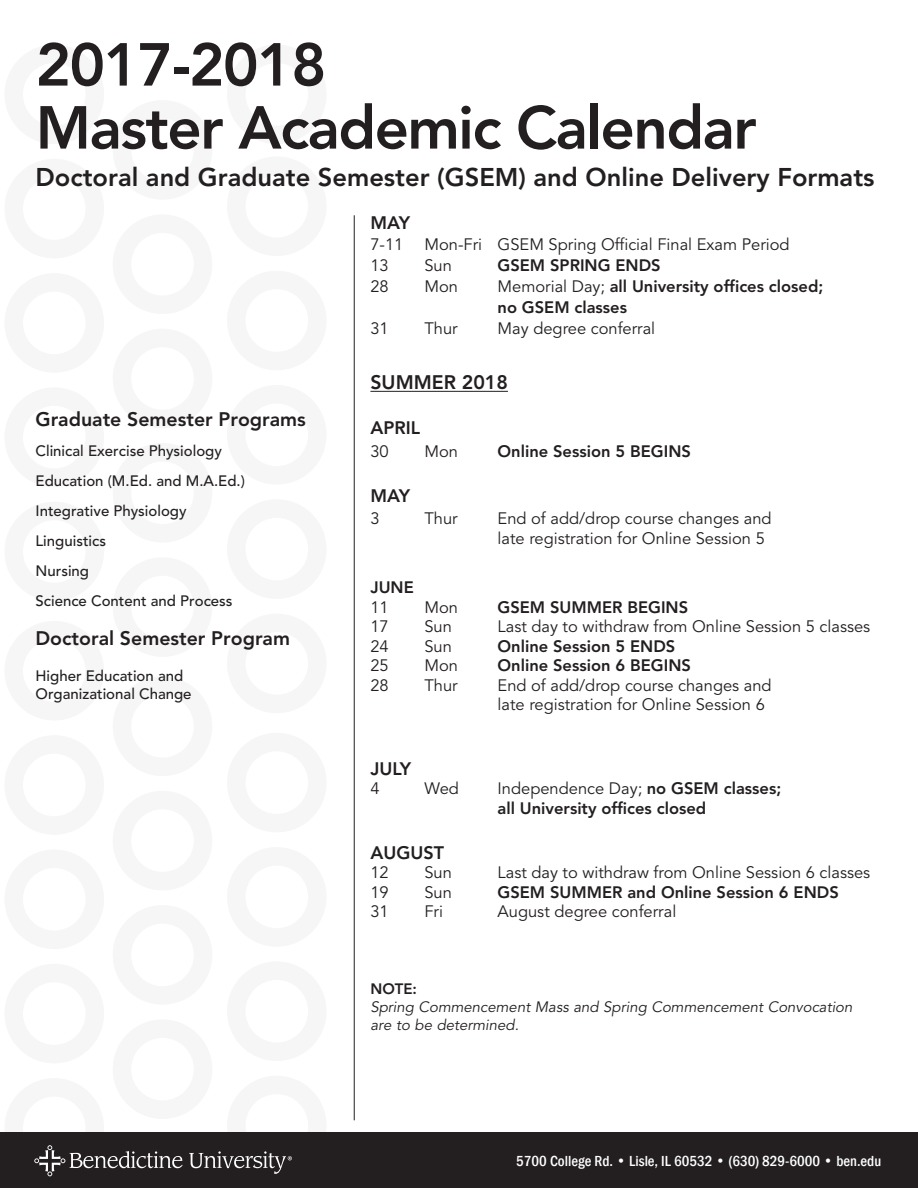
<style>
.page{position:relative;width:918px;height:1188px;background:#fff}
.page>*{position:absolute;margin:0;border:0;box-sizing:border-box;transform-origin:0 0}
.t1{font:800 60px "Avenir LT Std";letter-spacing:-.025em;color:#231f20}
.t2{font:800 25.5px "Avenir LT Std";color:#231f20}
.Dates{font:800 19.5px "Avenir LT Std";color:#231f20}
.Dates-2{font:800 18px "Avenir LT Std";color:#231f20}
.Dates-3{font:16.5px/19.5px "Avenir LT Std";color:#231f20}
.Dates-4{font:800 16.5px/19.5px "Avenir LT Std";color:#231f20}
.t3{font:500 15px/18px "Avenir LT Std";color:#231f20}
.t4{font:italic 15px/18px "Avenir LT Std";color:#231f20}
.t5{font:500 condensed 15px "Franklin Gothic";color:#fff}
.t6{font:800 15px "Avenir LT Std";color:#231f20}
.s1{font-weight:400}
</style>
<div class="page">
<div style="left:0;top:1132px;width:918px;height:56px;background:#231f20"></div>
<svg style="left:34px;top:1145px;width:258px;height:31px"></svg>
<hr style="left:354px;top:215px;width:1px;height:905px;background:#231f20">
<hr style="left:370px;top:391px;width:138px;height:1px;background:#231f20">
<p class="t1" style="left:36px;top:29px;width:293px">2017-2018</p>
<p class="t1" style="left:36px;top:92px;width:723px">Master Academic Calendar</p>
<p class="t2" style="left:36px;top:162px;width:841px">Doctoral and Graduate Semester (GSEM) and Online Delivery Formats</p>
<p class="Dates" style="left:36px;top:407px;width:272px">Graduate Semester Programs</p>
<p class="t3" style="left:36px;top:442px;width:188px">Clinical Exercise Physiology</p>
<p class="t3" style="left:36px;top:472px;width:211px">Education (M.Ed. and M.A.Ed.)</p>
<p class="t3" style="left:36px;top:502px;width:153px">Integrative Physiology</p>
<p class="t3" style="left:36px;top:532px;width:72px">Linguistics</p>
<p class="t3" style="left:36px;top:562px;width:55px">Nursing</p>
<p class="t3" style="left:36px;top:592px;width:199px">Science Content and Process</p>
<p class="Dates" style="left:36px;top:626px;width:256px">Doctoral Semester Program</p>
<p class="t3" style="left:36px;top:667px;width:158px">Higher Education and<br>Organizational Change</p>
<p class="Dates-2" style="left:370px;top:212px;width:41px">MAY</p>
<p class="Dates-3" style="left:370px;top:235px;width:35px">7-11</p>
<p class="Dates-3" style="left:424px;top:235px;width:367px">Mon-Fri GSEM Spring Official Final Exam Period</p>
<p class="Dates-3" style="left:370px;top:256px;width:20px">13</p>
<p class="Dates-3" style="left:424px;top:256px;width:29px">Sun</p>
<p class="Dates-4" style="left:498px;top:255px;width:165px">GSEM SPRING ENDS</p>
<p class="Dates-3" style="left:370px;top:277px;width:20px">28</p>
<p class="Dates-3" style="left:424px;top:277px;width:35px">Mon</p>
<p class="Dates-4" style="left:498px;top:276px;width:327px"><span class="s1">Memorial Day;</span> all University offices closed;</p>
<p class="Dates-4" style="left:498px;top:297px;width:131px">no GSEM classes</p>
<p class="Dates-3" style="left:370px;top:319px;width:20px">31</p>
<p class="Dates-3" style="left:424px;top:319px;width:35px">Thur</p>
<p class="Dates-3" style="left:498px;top:319px;width:159px">May degree conferral</p>
<p class="Dates" style="left:370px;top:371px;width:139px">SUMMER 2018</p>
<p class="Dates-2" style="left:370px;top:417px;width:51px">APRIL</p>
<p class="Dates-3" style="left:370px;top:442px;width:20px">30</p>
<p class="Dates-3" style="left:424px;top:442px;width:35px">Mon</p>
<p class="Dates-4" style="left:498px;top:441px;width:195px">Online Session 5 BEGINS</p>
<p class="Dates-2" style="left:370px;top:485px;width:41px">MAY</p>
<p class="Dates-3" style="left:370px;top:509px;width:11px">3</p>
<p class="Dates-3" style="left:424px;top:509px;width:35px">Thur</p>
<p class="Dates-3" style="left:498px;top:509px;width:276px">End of add/drop course changes and late registration for Online Session 5</p>
<p class="Dates-4" style="left:370px;top:578px;width:45px">JUNE</p>
<p class="Dates-3" style="left:370px;top:598px;width:20px">11</p>
<p class="Dates-3" style="left:424px;top:598px;width:35px">Mon</p>
<p class="Dates-4" style="left:498px;top:597px;width:192px">GSEM SUMMER BEGINS</p>
<p class="Dates-3" style="left:370px;top:617px;width:20px">17</p>
<p class="Dates-3" style="left:424px;top:617px;width:29px">Sun</p>
<p class="Dates-3" style="left:498px;top:617px;width:374px">Last day to withdraw from Online Session 5 classes</p>
<p class="Dates-3" style="left:370px;top:637px;width:20px">24</p>
<p class="Dates-3" style="left:424px;top:637px;width:29px">Sun</p>
<p class="Dates-4" style="left:498px;top:636px;width:179px">Online Session 5 ENDS</p>
<p class="Dates-3" style="left:370px;top:656px;width:20px">25</p>
<p class="Dates-3" style="left:424px;top:656px;width:35px">Mon</p>
<p class="Dates-4" style="left:498px;top:656px;width:195px">Online Session 6 BEGINS</p>
<p class="Dates-3" style="left:370px;top:676px;width:20px">28</p>
<p class="Dates-3" style="left:424px;top:676px;width:35px">Thur</p>
<p class="Dates-3" style="left:498px;top:676px;width:276px">End of add/drop course changes and late registration for Online Session 6</p>
<p class="Dates-2" style="left:370px;top:758px;width:42px">JULY</p>
<p class="Dates-3" style="left:370px;top:779px;width:11px">4</p>
<p class="Dates-3" style="left:424px;top:779px;width:36px">Wed</p>
<p class="Dates-4" style="left:498px;top:779px;width:285px"><span class="s1">Independence Day;</span> no GSEM classes; all University offices closed</p>
<p class="Dates-2" style="left:370px;top:842px;width:75px">AUGUST</p>
<p class="Dates-3" style="left:370px;top:863px;width:20px">12</p>
<p class="Dates-3" style="left:424px;top:863px;width:29px">Sun</p>
<p class="Dates-3" style="left:498px;top:863px;width:374px">Last day to withdraw from Online Session 6 classes</p>
<p class="Dates-3" style="left:370px;top:883px;width:20px">19</p>
<p class="Dates-3" style="left:424px;top:883px;width:29px">Sun</p>
<p class="Dates-4" style="left:498px;top:882px;width:343px">GSEM SUMMER and Online Session 6 ENDS</p>
<p class="Dates-3" style="left:370px;top:902px;width:20px">31</p>
<p class="Dates-3" style="left:424px;top:902px;width:20px">Fri</p>
<p class="Dates-3" style="left:498px;top:902px;width:180px">August degree conferral</p>
<p class="t6" style="left:370px;top:980px;width:48px">NOTE:</p>
<p class="t4" style="left:370px;top:998px;width:484px">Spring Commencement Mass and Spring Commencement Convocation are to be determined.</p>
<p class="t5" style="left:516px;top:1151px;width:367px">5700 College Rd. • Lisle, IL 60532 • (630) 829-6000 • ben.edu</p>
</div>
